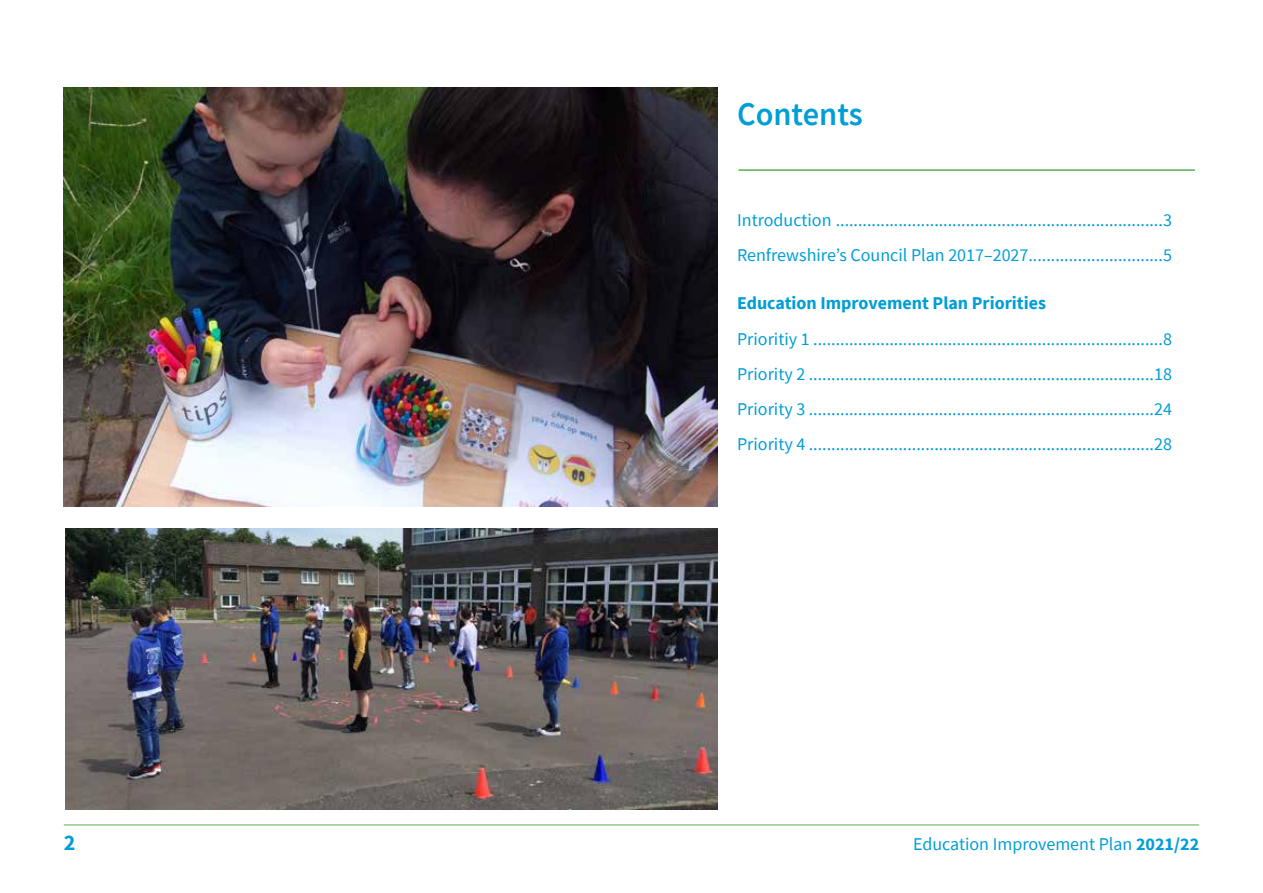
<style>
.page{position:relative;width:1263px;height:893px;background:#fff}
.page>*{position:absolute;margin:0;border:0;box-sizing:border-box;transform-origin:0 0}
.t1{font:600 33px "Source Sans Pro";color:#009ed6}
.t2{font:700 22.5px "Source Sans Pro";color:#009ed6}
.t3{font:18px/35.2px "Source Sans Pro";color:#009ed6}
.t4{font:700 18px "Source Sans Pro";color:#009ed6}
.s1{font-weight:700}
</style>
<div class="page">
<hr style="left:64px;top:825px;width:1135px;height:1px;background:#57b14d">
<hr style="left:738px;top:169px;width:457px;height:2px;background:#57b14d">
<img style="left:64px;top:87px;width:653px;height:420px">
<img style="left:65px;top:528px;width:652px;height:281px">
<h1 class="t1" style="left:737px;top:92px;width:127px">Contents</h1>
<p class="t3" style="left:737px;top:202px;width:437px">Introduction .........................................................................3<br>Renfrewshire’s Council Plan 2017–2027..............................5</p>
<p class="t4" style="left:737px;top:291px;width:310px">Education Improvement Plan Priorities</p>
<p class="t3" style="left:737px;top:321px;width:437px;text-align:justify">Prioritiy 1 ..............................................................................8<br>Priority 2 .............................................................................18<br>Priority 3 .............................................................................24<br>Priority 4 .............................................................................28</p>
<p class="t2" style="left:64px;top:828px;width:13px">2</p>
<p class="t3" style="left:913px;top:826px;width:288px">Education Improvement Plan <span class="s1">2021/22</span></p>
</div>
